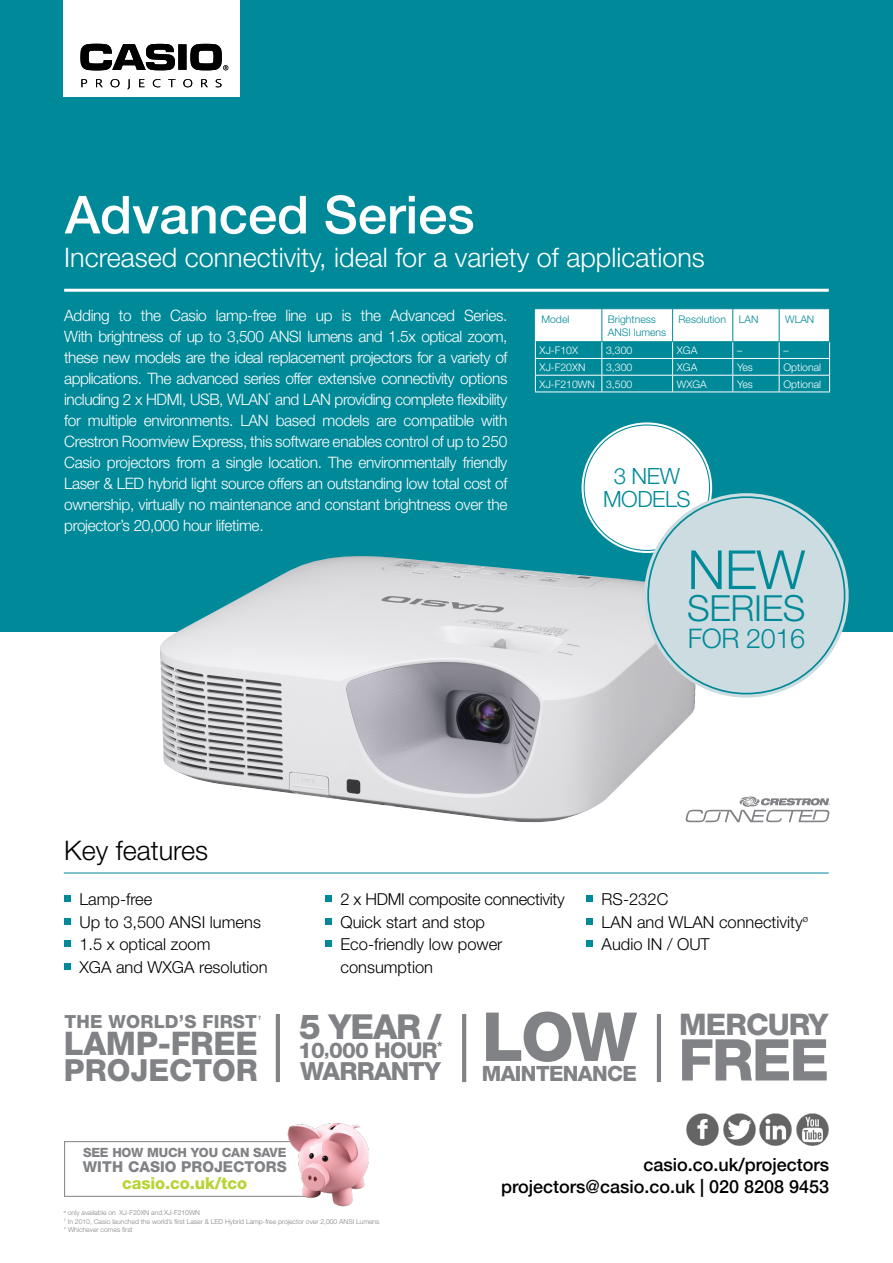
<style>
.page{position:relative;width:893px;height:1263px;background:#fff}
.page>*{position:absolute;margin:0;border:0;box-sizing:border-box;transform-origin:0 0}
.t1{font:800 67.8px "Helvetica Neue";color:#808285}
.t2{font:800 57.75px "Helvetica Neue";color:#808285}
.t3{font:300 54px "Helvetica Neue";color:#008998}
.t4{font:500 52.5px "Helvetica Neue";color:#fff}
.t5{font:300 36px "Helvetica Neue";letter-spacing:-.01em;color:#008998}
.t6{font:800 34.5px "Helvetica Neue";color:#808285}
.t7{font:800 32.55px "Helvetica Neue";color:#808285}
.t8{font:800 30.45px "Helvetica Neue";color:#808285}
.t9{font:800 29.85px "Helvetica Neue";letter-spacing:-.03em;color:#808285}
.t10{font:300 27px "Helvetica Neue";color:#fff}
.t11{font:300 27px "Helvetica Neue";color:#000}
.t12{font:300 27px "Helvetica Neue";letter-spacing:-.015em;color:#008998}
.t13{font:800 25.05px "Helvetica Neue";letter-spacing:-.03em;color:#808285}
.t14{font:300 22.35px/22.8px "Helvetica Neue";letter-spacing:-.02em;color:#008998;text-align:center}
.t15{font:800 21.75px "Helvetica Neue";letter-spacing:-.03em;color:#808285}
.t16{font:800 21.15px "Helvetica Neue";letter-spacing:-.03em;color:#808285}
.t17{font:800 18.15px "Helvetica Neue";letter-spacing:.01em;color:#808285}
.t18{font:500 18px/21.6px "Helvetica Neue";color:#000;text-align:right}
.t19{font:300 16.5px/22.5px "Helvetica Neue";color:#000}
.t20{font:800 16.5px "Helvetica Neue";color:#b7d435}
.t21{font:300 15.75px/21px "Helvetica Neue";letter-spacing:-.02em;color:#fff;text-align:justify}
.t22{font:800 15px "Helvetica Neue";color:#808285}
.t23{font:800 12.75px "Helvetica Neue";letter-spacing:-.015em;color:#808285}
.t24{font:300 10.5px "Helvetica Neue";color:#fff}
.t25{font:300 10.5px/12.8px "Helvetica Neue";color:#008998}
.t26{font:300 6.75px/8.1px "Helvetica Neue";color:#808285}
.t27{font:800 4.95px "Helvetica Neue";color:#808285}
.s1{font-size:17.1px}
</style>
<div class="page">
<div style="left:0;top:0;width:893px;height:631px;background:#008998"></div>
<svg style="left:64px;top:896px;width:6px;height:6px"></svg>
<div style="left:64px;top:918px;width:6px;height:7px;background:#008998"></div>
<svg style="left:64px;top:941px;width:6px;height:6px"></svg>
<div style="left:64px;top:963px;width:6px;height:7px;background:#008998"></div>
<svg style="left:325px;top:896px;width:6px;height:6px"></svg>
<div style="left:325px;top:918px;width:6px;height:7px;background:#008998"></div>
<svg style="left:325px;top:941px;width:6px;height:6px"></svg>
<svg style="left:586px;top:896px;width:6px;height:6px"></svg>
<div style="left:586px;top:918px;width:6px;height:7px;background:#008998"></div>
<svg style="left:586px;top:941px;width:6px;height:6px"></svg>
<svg style="left:535px;top:309px;width:295px;height:83px"></svg>
<hr style="left:535px;top:392px;width:67px;height:1px;background:#fff">
<hr style="left:602px;top:392px;width:71px;height:1px;background:#fff">
<hr style="left:673px;top:392px;width:60px;height:1px;background:#fff">
<hr style="left:733px;top:392px;width:46px;height:1px;background:#fff">
<hr style="left:779px;top:392px;width:51px;height:1px;background:#fff">
<hr style="left:601px;top:309px;width:1px;height:32px;background:#008998">
<hr style="left:672px;top:309px;width:1px;height:32px;background:#008998">
<hr style="left:732px;top:309px;width:1px;height:32px;background:#008998">
<hr style="left:779px;top:309px;width:1px;height:32px;background:#008998">
<hr style="left:829px;top:309px;width:1px;height:32px;background:#008998">
<hr style="left:536px;top:341px;width:66px;height:1px;background:#008998">
<hr style="left:602px;top:341px;width:71px;height:1px;background:#008998">
<hr style="left:673px;top:341px;width:60px;height:1px;background:#008998">
<hr style="left:733px;top:341px;width:46px;height:1px;background:#008998">
<hr style="left:779px;top:341px;width:51px;height:1px;background:#008998">
<hr style="left:64px;top:873px;width:765px;height:1px;background:#008998">
<div style="left:64px;top:0;width:176px;height:96px;background:#fff"></div>
<div style="left:178px;top:44px;width:8px;height:26px;background:#000"></div>
<svg style="left:80px;top:44px;width:95px;height:26px"></svg>
<svg style="left:190px;top:44px;width:38px;height:26px"></svg>
<svg style="left:81px;top:79px;width:6px;height:8px"></svg>
<svg style="left:96px;top:79px;width:7px;height:8px"></svg>
<svg style="left:111px;top:79px;width:8px;height:8px"></svg>
<svg style="left:127px;top:79px;width:3px;height:10px"></svg>
<svg style="left:139px;top:79px;width:5px;height:8px"></svg>
<svg style="left:153px;top:79px;width:8px;height:8px"></svg>
<svg style="left:168px;top:79px;width:7px;height:8px"></svg>
<svg style="left:183px;top:79px;width:9px;height:8px"></svg>
<svg style="left:201px;top:79px;width:7px;height:8px"></svg>
<svg style="left:216px;top:79px;width:6px;height:8px"></svg>
<hr style="left:64px;top:289px;width:765px;height:3px;background:#fff">
<div style="left:582px;top:422px;width:130px;height:131px;background:#fff;border-radius:50%"></div>
<img style="left:159px;top:556px;width:537px;height:266px">
<div style="left:644px;top:493px;width:205px;height:205px;background:#ccdce0;border-radius:50%"></div>
<img style="left:686px;top:1113px;width:33px;height:33px">
<img style="left:723px;top:1113px;width:33px;height:33px">
<img style="left:759px;top:1113px;width:33px;height:33px">
<img style="left:796px;top:1113px;width:33px;height:33px">
<hr style="left:276px;top:1014px;width:4px;height:68px;background:#808285">
<svg style="left:462px;top:1014px;width:4px;height:68px"></svg>
<hr style="left:657px;top:1014px;width:4px;height:68px;background:#808285">
<div style="left:64px;top:1141px;width:243px;height:56px;border:1px solid #808285"></div>
<img style="left:276px;top:1123px;width:93px;height:84px">
<svg style="left:686px;top:796px;width:144px;height:26px"></svg>
<h3 class="t4" style="left:65px;top:172px;width:411px">Advanced Series</h3>
<h3 class="t10" style="left:64px;top:241px;width:642px">Increased connectivity, ideal for a variety of applications</h3>
<p class="t21" style="left:64px;top:304px;width:445px">Adding to the Casio lamp-free line up is the Advanced Series.<br>With brightness of up to 3,500 ANSI lumens and 1.5x optical zoom, these new models are the ideal replacement projectors for a variety of applications. The advanced series offer extensive connectivity options including 2 x HDMI, USB, WLAN<sup>*</sup> and LAN providing complete flexibility for multiple environments. LAN based models are compatible with Crestron Roomview Express, this software enables control of up to 250<br>Casio projectors from a single location. The environmentally friendly Laser &amp; LED hybrid light source offers an outstanding low total cost of ownership, virtually no maintenance and constant brightness over the projector’s 20,000 hour lifetime.</p>
<p class="t25" style="left:541px;top:313px;width:30px">Model</p>
<p class="t25" style="left:608px;top:313px;width:60px">Brightness<br>ANSI lumens</p>
<p class="t25" style="left:679px;top:313px;width:81px">Resolution LAN</p>
<p class="t25" style="left:785px;top:313px;width:31px">WLAN</p>
<p class="t24" style="left:540px;top:344px;width:40px">XJ-F10X</p>
<p class="t24" style="left:606px;top:344px;width:28px">3,300</p>
<p class="t24" style="left:677px;top:344px;width:22px">XGA</p>
<p class="t24" style="left:737px;top:344px;width:7px">–</p>
<p class="t24" style="left:783px;top:344px;width:7px">–</p>
<p class="t24" style="left:540px;top:361px;width:47px">XJ-F20XN</p>
<p class="t24" style="left:606px;top:361px;width:28px">3,300</p>
<p class="t24" style="left:677px;top:361px;width:22px">XGA</p>
<p class="t24" style="left:737px;top:361px;width:17px">Yes</p>
<p class="t24" style="left:783px;top:361px;width:39px">Optional</p>
<p class="t24" style="left:540px;top:378px;width:94px">XJ-F210WN 3,500</p>
<p class="t24" style="left:677px;top:378px;width:31px">WXGA</p>
<p class="t24" style="left:737px;top:378px;width:17px">Yes</p>
<p class="t24" style="left:783px;top:378px;width:39px">Optional</p>
<h3 class="t14" style="left:603px;top:464px;width:89px">3 NEW<br>MODELS</h3>
<h3 class="t11" style="left:64px;top:833px;width:146px">Key features</h3>
<h3 class="t3" style="left:687px;top:537px;width:119px">NEW</h3>
<h3 class="t5" style="left:687px;top:586px;width:120px">SERIES</h3>
<h3 class="t12" style="left:688px;top:621px;width:119px">FOR 2016</h3>
<p class="t19" style="left:79px;top:888px;width:190px">Lamp-free<br>Up to 3,500 ANSI lumens<br>1.5 x optical zoom<br>XGA and WXGA resolution</p>
<p class="t19" style="left:340px;top:888px;width:226px">2 x HDMI composite connectivity<br>Quick start and stop<br>Eco-friendly low power consumption</p>
<p class="t19" style="left:602px;top:888px;width:208px">RS-232C<br>LAN and WLAN connectivity<sup>ø<br></sup>Audio IN / OUT</p>
<p class="t17" style="left:65px;top:1011px;width:189px">THE WORLD’S FI RST</p>
<h3 class="t7" style="left:64px;top:1024px;width:149px">LAMP-FREE</h3>
<h3 class="t8" style="left:64px;top:1051px;width:193px">PROJECTOR</h3>
<p class="t27" style="left:258px;top:1014px;width:5px">†</p>
<h3 class="t6" style="left:299px;top:1006px;width:144px">5 YEAR /</h3>
<h3 class="t15" style="left:298px;top:1038px;width:146px">10<span class="s1">,</span>000 HOUR<sup>*</sup></h3>
<h3 class="t13" style="left:300px;top:1056px;width:142px">WARRANTY</h3>
<p class="t23" style="left:83px;top:1145px;width:205px">SEE HOW MUCH YOU CAN SAVE</p>
<p class="t22" style="left:83px;top:1158px;width:11px">WIT</p>
<p class="t22" style="left:112px;top:1158px;width:176px">H CASIO PROJ ECTORS</p>
<p class="t20" style="left:122px;top:1173px;width:126px">CASIO.CO.UK/TCO</p>
<p class="t26" style="left:64px;top:1209px;width:317px"><sup>ø</sup> only available on XJ-F20XN and XJ-F210WN<br><sup>†</sup> In 2010, Casio launched the world’s first Laser &amp; LED Hybrid Lamp-free projector over 2,000 ANSI Lumens * Whichever comes first</p>
<h1 class="t1" style="left:482px;top:996px;width:157px">LOW</h1>
<h3 class="t16" style="left:482px;top:1061px;width:141px">MAINTENANCE</h3>
<h3 class="t9" style="left:679px;top:1007px;width:151px">MERCURY</h3>
<h2 class="t2" style="left:678px;top:1025px;width:72px">FREE</h2>
<p class="t18" style="left:501px;top:1152px;width:329px">casio.co.uk/projectors projectors@casio.co.uk | 020 8208 9453</p>
</div>
